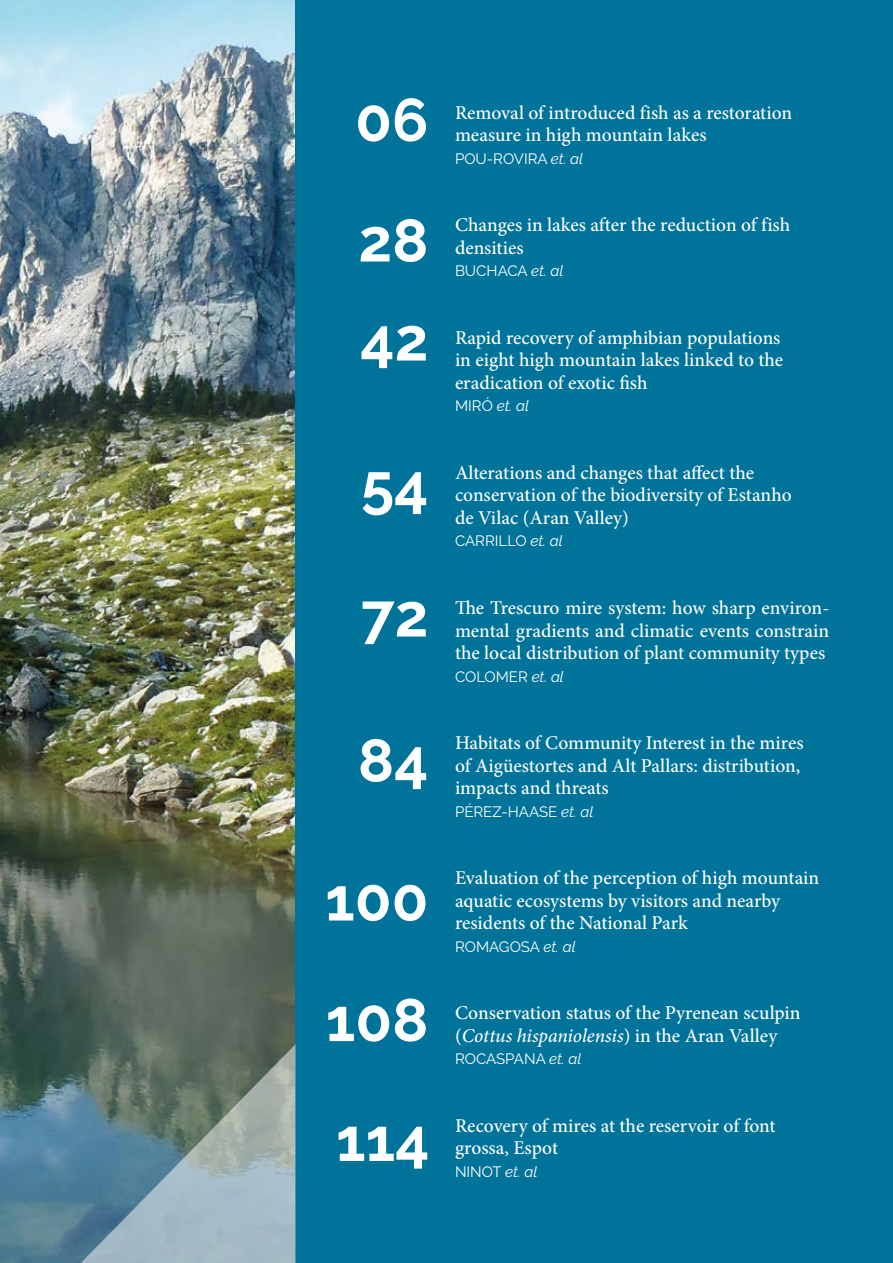
<style>
.page{position:relative;width:893px;height:1263px;background:#fff}
.page>*{position:absolute;margin:0;border:0;box-sizing:border-box;transform-origin:0 0}
.t1{font:700 60px/120.4px "Raleway";color:#fff}
.t2{font:500 19.5px/22.5px "Minion Pro";color:#fff}
.t3{font:15px "Raleway";color:#fff}
.t4{font:italic 15px "Raleway";color:#fff}
.s1{font-style:italic}
.s2{font-style:normal}
</style>
<div class="page">
<img style="left:0;top:0;width:296px;height:1263px">
<div style="left:296px;top:0;width:597px;height:1263px;background:#00739a"></div>
<svg style="left:13px;top:1044px;width:283px;height:219px;background:#738f95"></svg>
<h1 class="t1" style="left:355px;top:60px;width:75px">06<br>28</h1>
<h1 class="t1" style="left:360px;top:279px;width:70px">42</h1>
<h1 class="t1" style="left:361px;top:425px;width:69px">54</h1>
<h1 class="t1" style="left:361px;top:555px;width:69px">72</h1>
<h1 class="t1" style="left:358px;top:700px;width:72px">84</h1>
<h1 class="t1" style="left:325px;top:839px;width:105px">100</h1>
<h1 class="t1" style="left:326px;top:960px;width:104px">108</h1>
<h1 class="t1" style="left:336px;top:1080px;width:95px">114</h1>
<p class="t2" style="left:455px;top:101px;width:339px">Removal of introduced fish as a restoration measure in high mountain lakes</p>
<p class="t3" style="left:455px;top:150px;width:130px">POU-ROVIRA <span class="s1">et. al</span></p>
<p class="t2" style="left:455px;top:214px;width:337px">Changes in lakes after the reduction of fish densities</p>
<p class="t3" style="left:455px;top:262px;width:110px">BUCHACA <span class="s1">et. al</span></p>
<p class="t2" style="left:455px;top:326px;width:330px">Rapid recovery of amphibian populations in eight high mountain lakes linked to the eradication of exotic fish</p>
<p class="t4" style="left:455px;top:397px;width:75px"><span class="s2">MIRÓ</span> et. al</p>
<p class="t2" style="left:455px;top:461px;width:338px">Alterations and changes that affect the conservation of the biodiversity of Estanho de Vilac (Aran Valley)</p>
<p class="t3" style="left:455px;top:532px;width:109px">CARRILLO <span class="s1">et. al</span></p>
<p class="t2" style="left:455px;top:596px;width:376px;text-align:justify">The Trescuro mire system: how sharp environ&shy;mental gradients and climatic events constrain the local distribution of plant community types</p>
<p class="t3" style="left:455px;top:667px;width:110px">COLOMER <span class="s1">et. al</span></p>
<p class="t2" style="left:455px;top:731px;width:350px">Habitats of Community Interest in the mires of Aigüestortes and Alt Pallars: distribution, impacts and threats</p>
<p class="t3" style="left:455px;top:802px;width:140px">PÉREZ-HAASE <span class="s1">et. al</span></p>
<p class="t2" style="left:455px;top:866px;width:366px">Evaluation of the perception of high mountain aquatic ecosystems by visitors and nearby residents of the National Park</p>
<p class="t3" style="left:455px;top:937px;width:122px">ROMAGOSA <span class="s1">et. al</span></p>
<p class="t2" style="left:455px;top:1001px;width:347px">Conservation status of the Pyrenean sculpin (<span class="s1">Cottus hispaniolensis</span>) in the Aran Valley</p>
<p class="t3" style="left:455px;top:1050px;width:128px">ROCASPANA <span class="s1">et. al</span></p>
<p class="t2" style="left:455px;top:1114px;width:322px">Recovery of mires at the reservoir of font grossa, Espot</p>
<p class="t3" style="left:455px;top:1162px;width:84px">NINOT <span class="s1">et. al</span></p>
</div>
